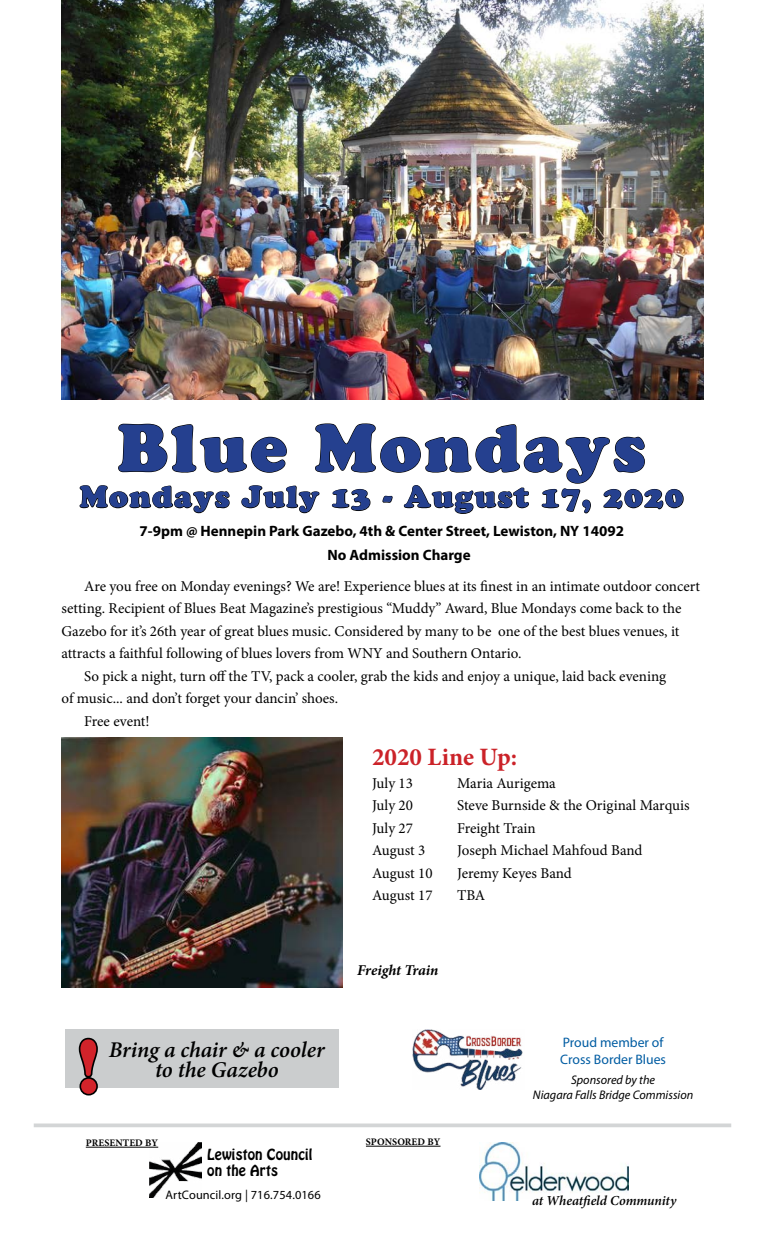
<style>
.page{position:relative;width:765px;height:1260px;background:#fff}
.page>*{position:absolute;margin:0;border:0;box-sizing:border-box;transform-origin:0 0}
.t1{font:70px "Stencil Std";color:#d2232a}
.t2{font:66.25px "Cooper Black Std";letter-spacing:.05em;color:#25408f}
.t3{font:30px "Cooper Black Std";letter-spacing:.05em;color:#25408f}
.t4{font:700 25px "Minion Pro";color:#cb2228}
.t5{font:italic 600 22.5px/20px "Minion Pro";letter-spacing:-.005em;color:#000;text-align:center}
.t6{font:15px "Minion Pro";color:#000}
.t7{font:700 15px/23.6px "Myriad Pro";color:#000}
.t8{font:italic 700 15px "Minion Pro";letter-spacing:-.01em;color:#000}
.t9{font:13.75px/16.5px "Myriad Pro";color:#005ca2}
.t10{font:italic 600 13.75px "Minion Pro";letter-spacing:-.005em;color:#000}
.t11{font:13.5px/16.2px "Hobo Std";letter-spacing:.01em;color:#000}
.t12{font:italic 12.5px/15px "Myriad Pro";color:#000;text-align:center}
.t13{font:12.38px "Myriad Pro";letter-spacing:.01em;color:#000}
.t14{font:700 10px "Minion Pro";letter-spacing:.01em;color:#000}
</style>
<div class="page">
<svg style="left:79px;top:423px;width:605px;height:91px"></svg>
<hr style="left:34px;top:1124px;width:697px;height:3px;background:#d3d5d6">
<hr style="left:366px;top:1146px;width:75px;height:1px;background:#000">
<hr style="left:86px;top:1147px;width:72px;height:1px;background:#000">
<div style="left:66px;top:1029px;width:273px;height:58px;background:#cbcdce"></div>
<svg style="left:77px;top:1037px;width:23px;height:59px"></svg>
<img style="left:149px;top:1143px;width:53px;height:55px">
<img style="left:62px;top:0;width:641px;height:400px">
<img style="left:480px;top:1143px;width:149px;height:58px">
<img style="left:412px;top:1029px;width:111px;height:60px">
<img style="left:62px;top:737px;width:281px;height:250px">
<h2 class="t2" style="left:118px;top:408px;width:530px">Blue Mondays</h2>
<h3 class="t3" style="left:80px;top:479px;width:606px">Mondays July 13 - August 17, 2020</h3>
<p class="t7" style="left:328px;top:519px;width:298px;text-indent:-188px">7-9pm @ Hennepin Park Gazebo, 4th &amp; Center Street, Lewiston, NY 14092<br>No Admission Charge</p>
<p class="t6" style="left:84px;top:576px;width:618px">Are you free on Monday evenings? We are! Experience blues at its finest in an intimate outdoor concert</p>
<p class="t6" style="left:62px;top:598px;width:621px">setting. Recipient of Blues Beat Magazine’s prestigious “Muddy” Award, Blue Mondays come back to the</p>
<p class="t6" style="left:62px;top:621px;width:619px">Gazebo for it’s 26th year of great blues music. Considered by many to be one of the best blues venues, it</p>
<p class="t6" style="left:62px;top:643px;width:461px">attracts a faithful following of blues lovers from WNY and Southern Ontario.</p>
<p class="t6" style="left:84px;top:666px;width:584px">So pick a night, turn off the TV, pack a cooler, grab the kids and enjoy a unique, laid back evening</p>
<p class="t6" style="left:62px;top:688px;width:278px">of music... and don’t forget your dancin’ shoes.</p>
<p class="t6" style="left:84px;top:711px;width:67px">Free event!</p>
<h3 class="t4" style="left:372px;top:740px;width:147px">2020 LINE UP:</h3>
<p class="t6" style="left:372px;top:773px;width:42px">July 13</p>
<p class="t6" style="left:457px;top:773px;width:100px">Maria Aurigema</p>
<p class="t6" style="left:372px;top:795px;width:42px">July 20</p>
<p class="t6" style="left:457px;top:795px;width:234px">Steve Burnside &amp; the Original Marquis</p>
<p class="t6" style="left:372px;top:818px;width:42px">July 27</p>
<p class="t6" style="left:457px;top:818px;width:80px">Freight Train</p>
<p class="t6" style="left:372px;top:840px;width:55px">August 3</p>
<p class="t6" style="left:457px;top:840px;width:187px">Joseph Michael Mahfoud Band</p>
<p class="t6" style="left:372px;top:863px;width:62px">August 10</p>
<p class="t6" style="left:457px;top:863px;width:116px">Jeremy Keyes Band</p>
<p class="t6" style="left:372px;top:885px;width:62px">August 17</p>
<p class="t6" style="left:457px;top:885px;width:30px">TBA</p>
<h1 class="t1" style="left:75px;top:1021px;width:28px">!</h1>
<h3 class="t5" style="left:109px;top:1039px;width:218px">Bring a chair &amp; a cooler to the Gazebo</h3>
<p class="t8" style="left:357px;top:960px;width:83px">Freight Train</p>
<p class="t9" style="left:560px;top:1034px;width:107px">Proud member of<br>Cross Border Blues</p>
<p class="t12" style="left:533px;top:1072px;width:162px">Sponsored by the<br>Niagara Falls Bridge Commission</p>
<p class="t14" style="left:86px;top:1136px;width:8px">PRE</p>
<p class="t14" style="left:104px;top:1136px;width:55px">SENTED BY</p>
<p class="t14" style="left:366px;top:1135px;width:76px">SPONSORED BY</p>
<p class="t11" style="left:207px;top:1146px;width:107px">Lewiston Council on the Arts</p>
<p class="t13" style="left:166px;top:1187px;width:157px">ArtCouncil.org | 716.754.0166</p>
<p class="t10" style="left:532px;top:1191px;width:146px">at Wheatfield Community</p>
</div>
